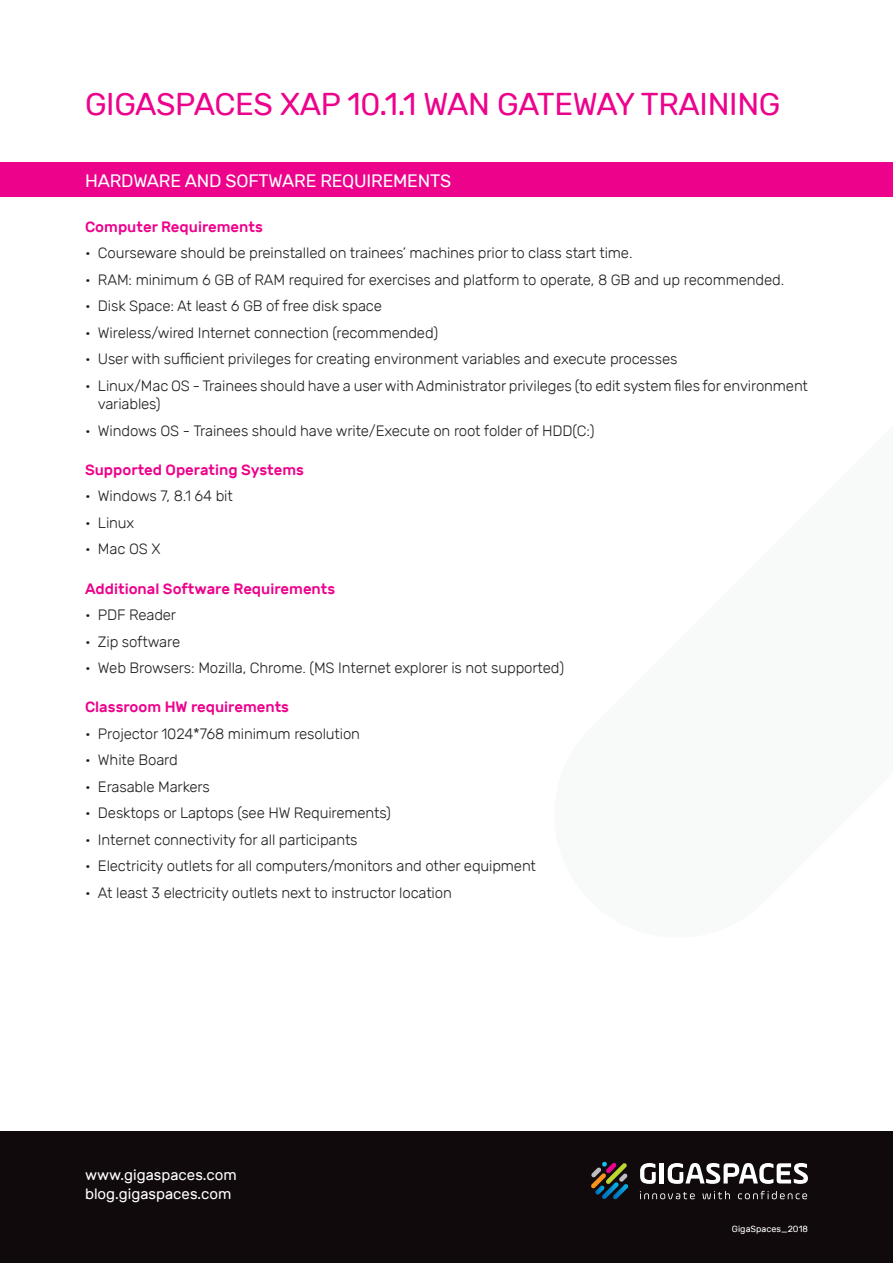
<style>
.page{position:relative;width:893px;height:1263px;background:#fff}
.page>*{position:absolute;margin:0;border:0;box-sizing:border-box;transform-origin:0 0}
.t1{font:31.5px "Rubik";letter-spacing:-.01em;color:#ed028c}
.Subheader_white_-_14{font:18px "Rubik";letter-spacing:-.01em;color:#fff}
.t2{font:300 15px "Rubik";letter-spacing:-.01em;color:#231f20}
.Steps{font:500 15px "Rubik";color:#ed028c}
.Body_Text{font:15px "Rubik";color:#fff}
.Body_Text-2{font:9px "Rubik";color:#fff}
</style>
<div class="page">
<div style="left:0;top:1131px;width:893px;height:132px;background:#110a0c"></div>
<svg style="left:591px;top:1161px;width:37px;height:38px"></svg>
<svg style="left:640px;top:1163px;width:16px;height:21px"></svg>
<hr style="left:660px;top:1163px;width:4px;height:20px;background:#fff">
<svg style="left:668px;top:1163px;width:140px;height:21px"></svg>
<svg style="left:640px;top:1191px;width:55px;height:8px"></svg>
<svg style="left:702px;top:1191px;width:28px;height:8px"></svg>
<svg style="left:738px;top:1191px;width:69px;height:8px"></svg>
<div style="left:0;top:163px;width:893px;height:34px;background:#ed028c"></div>
<p class="t1" style="left:85px;top:86px;width:697px">GIGASPACES XAP 10.1.1 WAN GATEWAY TRAINING</p>
<p class="Subheader_white_-_14" style="left:85px;top:171px;width:368px">HARDWARE AND SOFTWARE REQUIREMENTS</p>
<p class="Steps" style="left:85px;top:218px;width:179px">Computer Requirements</p>
<p class="t2" style="left:98px;top:245px;width:536px">Courseware should be preinstalled on trainees’ machines prior to class start time.</p>
<p class="t2" style="left:85px;top:245px;width:7px">•</p>
<p class="t2" style="left:85px;top:271px;width:7px">•</p>
<p class="t2" style="left:98px;top:271px;width:688px">RAM: minimum 6 GB of RAM required for exercises and platform to operate 8, GB and up recommended.</p>
<p class="t2" style="left:85px;top:298px;width:7px">•</p>
<p class="t2" style="left:98px;top:298px;width:286px">Disk Space: At least 6 GB of free disk space</p>
<p class="t2" style="left:85px;top:324px;width:7px">•</p>
<p class="t2" style="left:98px;top:324px;width:342px">Wireless/wired Internet connection (recommended(</p>
<p class="t2" style="left:85px;top:351px;width:7px">•</p>
<p class="t2" style="left:98px;top:351px;width:581px">User with sufficient privileges for creating environment variables and execute processes</p>
<p class="t2" style="left:85px;top:377px;width:7px">•</p>
<p class="t2" style="left:98px;top:377px;width:711px">Linux/Mac OS - Trainees should have a userwith Administrator privileges (to edit system files for environment</p>
<p class="t2" style="left:98px;top:395px;width:64px">variables(</p>
<p class="t2" style="left:98px;top:422px;width:498px">Windows OS - Trainees should have write/Execute on root folder of HDD C( (:</p>
<p class="t2" style="left:85px;top:422px;width:7px">•</p>
<p class="Steps" style="left:85px;top:461px;width:221px">Supported Operating Systems</p>
<p class="t2" style="left:98px;top:488px;width:136px">Windows 7, 8.1 64 bit</p>
<p class="t2" style="left:85px;top:488px;width:7px">•</p>
<p class="t2" style="left:85px;top:514px;width:7px">•</p>
<p class="t2" style="left:98px;top:514px;width:38px">Linux</p>
<p class="t2" style="left:98px;top:541px;width:64px">Mac OS X</p>
<p class="t2" style="left:85px;top:541px;width:7px">•</p>
<p class="Steps" style="left:85px;top:580px;width:252px">Additional Software Requirements</p>
<p class="t2" style="left:98px;top:606px;width:80px">PDF Reader</p>
<p class="t2" style="left:85px;top:606px;width:7px">•</p>
<p class="t2" style="left:85px;top:633px;width:7px">•</p>
<p class="t2" style="left:98px;top:633px;width:84px">Zip software</p>
<p class="t2" style="left:98px;top:659px;width:468px">Web Browsers: Mozilla, Chrome (. MS Internet explorer is not supported(</p>
<p class="t2" style="left:85px;top:659px;width:7px">•</p>
<p class="Steps" style="left:85px;top:699px;width:206px">Classroom HW requirements</p>
<p class="t2" style="left:98px;top:725px;width:264px">Projector 1024*768 minimum resolution</p>
<p class="t2" style="left:85px;top:725px;width:7px">•</p>
<p class="t2" style="left:85px;top:752px;width:7px">•</p>
<p class="t2" style="left:98px;top:752px;width:81px">White Board</p>
<p class="t2" style="left:85px;top:778px;width:7px">•</p>
<p class="t2" style="left:98px;top:778px;width:114px">Erasable Markers</p>
<p class="t2" style="left:85px;top:805px;width:7px">•</p>
<p class="t2" style="left:98px;top:805px;width:294px">Desktops or Laptops (see HW Requirements(</p>
<p class="t2" style="left:85px;top:831px;width:7px">•</p>
<p class="t2" style="left:98px;top:831px;width:261px">Internet connectivity for all participants</p>
<p class="t2" style="left:85px;top:858px;width:7px">•</p>
<p class="t2" style="left:98px;top:858px;width:439px">Electricity outlets for all computers/monitors and other equipment</p>
<p class="t2" style="left:85px;top:884px;width:7px">•</p>
<p class="t2" style="left:98px;top:884px;width:355px">At least 3 electricity outlets next to instructor location</p>
<p class="Body_Text" style="left:85px;top:1166px;width:153px">www.gigaspaces.com</p>
<p class="Body_Text" style="left:85px;top:1186px;width:148px">blog.gigaspaces.com</p>
<p class="Body_Text-2" style="left:732px;top:1223px;width:77px">GigaSpaces_2018</p>
</div>
